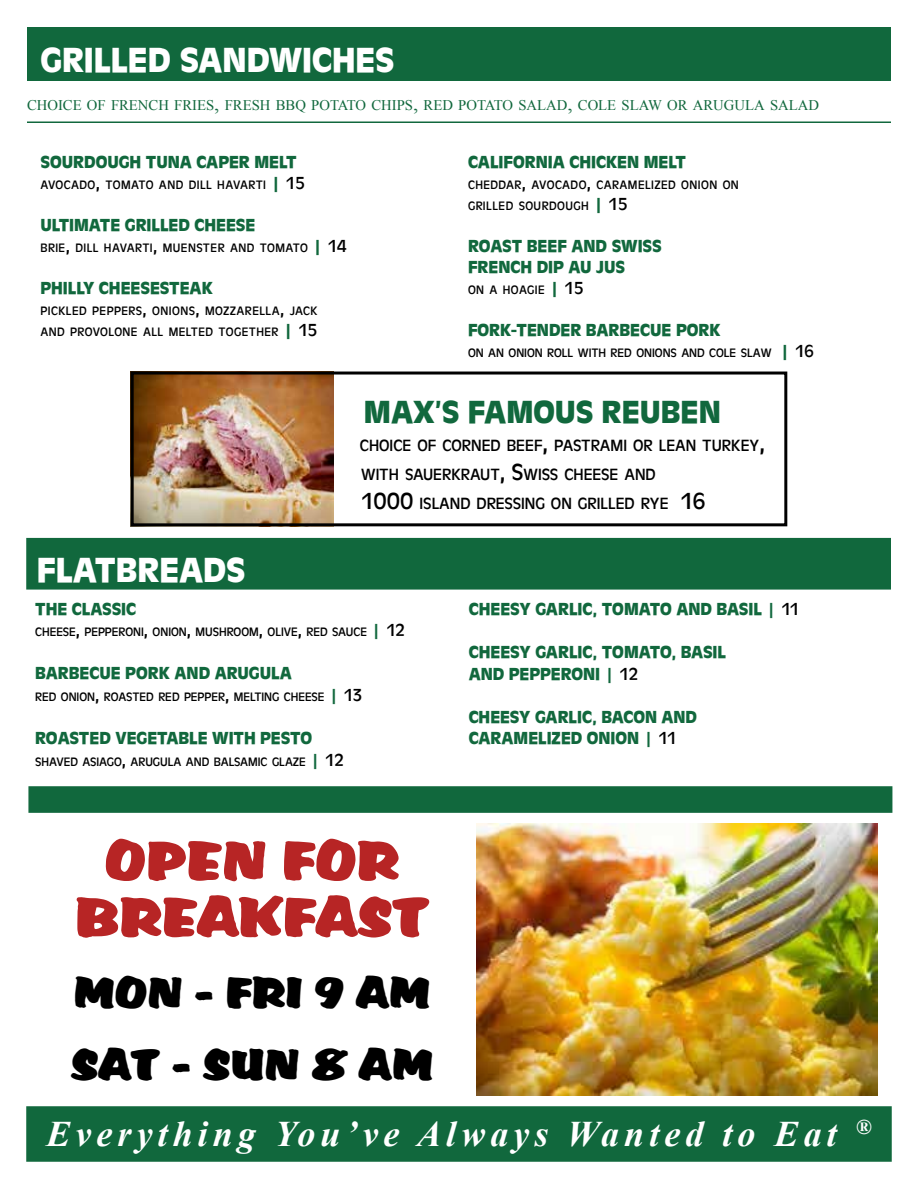
<style>
.page{position:relative;width:918px;height:1188px;background:#fff}
.page>*{position:absolute;margin:0;border:0;box-sizing:border-box;transform-origin:0 0}
.t1{font:57px/56.6px "Market";color:#b72525;text-align:center}
.t2{font:45px/72px "Market";color:#000}
.t3{font:italic 700 36px "Times New Roman";letter-spacing:.14em;color:#fff}
.t4{font:700 36px "Antigone";color:#fff}
.t5{font:700 33px "Antigone";color:#11683d}
.t6{font:700 18px/21.6px "Antigone";color:#11683d}
.t7{font:16.8px/28.8px "Antigone";color:#000}
.t8{font:14.7px "Times New Roman";color:#11683d}
.t9{font:12.6px/21px "Antigone";letter-spacing:.035em;color:#000}
.t10{font:12.6px "Antigone";letter-spacing:.005em;color:#000}
.s1{font-size:21px}
.s2{font-size:18px}
.s3{font-weight:700;font-size:18px;color:#11683d}
.s4{font-size:24px}
.s5{font-size:18px;color:#11683d}
.s6{font-weight:400}
.s7{font-weight:400;color:#000}
</style>
<div class="page">
<div style="left:27px;top:1107px;width:864px;height:54px;background:#11683d"></div>
<div style="left:26px;top:1106px;width:866px;height:56px;border:2px solid #11683d"></div>
<img style="left:135px;top:376px;width:198px;height:146px">
<hr style="left:27px;top:122px;width:864px;height:1px;background:#11683d">
<div style="left:28px;top:786px;width:864px;height:27px;background:#11683d;border:2px solid #11683d"></div>
<div style="left:131px;top:372px;width:656px;height:154px;border:3px solid #000"></div>
<div style="left:27px;top:27px;width:864px;height:54px;background:#11683d"></div>
<img style="left:477px;top:824px;width:401px;height:271px">
<div style="left:27px;top:539px;width:863px;height:50px;background:#11683d"></div>
<div style="left:26px;top:538px;width:865px;height:52px;border:2px solid #11683d"></div>
<h3 class="t4" style="left:40px;top:36px;width:356px">GRILLED SANDWICHES</h3>
<p class="t8" style="left:27px;top:95px;width:794px">CHOICE OF FRENCH FRIES<span class="s1">,</span> FRESH BBQ POTATO CHIPS<span class="s1">,</span> RED POTATO SALAD<span class="s1">,</span> COLE SLAW OR ARUGULA SALAD</p>
<p class="t6" style="left:40px;top:151px;width:258px">SOURDOUGH TUNA CAPER MELT</p>
<p class="t9" style="left:40px;top:174px;width:266px">AVOCADO<span class="s2">,</span> TOMATO AND DILL HAVARTI <span class="s3">|</span> <span class="s2">15</span></p>
<p class="t6" style="left:41px;top:214px;width:216px">ULTIMATE GRILLED CHEESE</p>
<p class="t9" style="left:40px;top:237px;width:308px">BRIE<span class="s2">,</span> DILL HAVARTI<span class="s2">,</span> MUENSTER AND TOMATO <span class="s3">|</span> <span class="s2">14</span></p>
<p class="t6" style="left:41px;top:277px;width:174px">PHILLY CHEESESTEAK</p>
<p class="t9" style="left:40px;top:300px;width:279px">PICKLED PEPPERS<span class="s2">,</span> ONIONS<span class="s2">,</span> MOZZARELLA<span class="s2">,</span> JACK<br>AND PROVOLONE ALL MELTED TOGETHER <span class="s3">|</span> <span class="s2">15</span></p>
<p class="t6" style="left:468px;top:151px;width:219px">CALIFORNIA CHICKEN MELT</p>
<p class="t9" style="left:468px;top:174px;width:272px">CHEDDAR<span class="s2">,</span> AVOCADO<span class="s2">,</span> CARAMELIZED ONION ON<br>GRILLED SOURDOUGH <span class="s3">|</span> <span class="s2">15</span></p>
<p class="t6" style="left:468px;top:235px;width:195px;line-height:21px">ROAST BEEF AND SWISS<br>FRENCH DIP AU JUS</p>
<p class="t9" style="left:468px;top:279px;width:117px">ON A HOAGIE <span class="s3">|</span> <span class="s2">15</span></p>
<p class="t6" style="left:468px;top:319px;width:254px">FORK-TENDER BARBECUE PORK</p>
<p class="t10" style="left:468px;top:344px;width:348px">ON AN ONION ROLL WITH RED ONIONS AND COLE SLAW <span class="s3">|</span> <span class="s2">16</span></p>
<h3 class="t5" style="left:364px;top:389px;width:358px">MAX’S FAMOUS REUBEN</h3>
<p class="t7" style="left:360px;top:430px;width:407px">CHOICE OF CORNED BEEF<span class="s4">,</span> PASTRAMI OR LEAN TURKEY<span class="s4">,<br></span>WITH SAUERKRAUT<span class="s4">, S</span>WISS CHEESE AND<br><span class="s4">1000</span> ISLAND DRESSING ON GRILLED RYE <span class="s4">16</span></p>
<h3 class="t4" style="left:37px;top:545px;width:210px">FLATBREADS</h3>
<p class="t6" style="left:35px;top:597px;width:103px">THE CLASSIC</p>
<p class="t10" style="left:35px;top:623px;width:371px">CHEESE<span class="s2">,</span> PEPPERONI<span class="s2">,</span> ONION<span class="s2">,</span> MUSHROOM<span class="s2">,</span> OLIVE<span class="s2">,</span> RED SAUCE <span class="s5">|</span> <span class="s2">12</span></p>
<p class="t6" style="left:35px;top:662px;width:258px">BARBECUE PORK AND ARUGULA</p>
<p class="t10" style="left:35px;top:688px;width:329px">RED ONION<span class="s2">,</span> ROASTED RED PEPPER<span class="s2">,</span> MELTING CHEESE <span class="s5">|</span> <span class="s2">13</span></p>
<p class="t6" style="left:35px;top:727px;width:279px">ROASTED VEGETABLE WITH PESTO</p>
<p class="t10" style="left:35px;top:753px;width:310px">SHAVED ASIAGO<span class="s2">,</span> ARUGULA AND BALSAMIC GLAZE <span class="s5">|</span> <span class="s2">12</span></p>
<h1 class="t1" style="left:75px;top:831px;width:356px">OPEN FOR<br>BREAKFAST</h1>
<h2 class="t2" style="left:71px;top:956px;width:364px">MON - FRI 9 AM<br>SAT - SUN 8 AM</h2>
<p class="t6" style="left:469px;top:597px;width:333px">CHEESY GARLIC, TOMATO AND BASIL <span class="s6">|</span> <span class="s7">11</span></p>
<p class="t6" style="left:469px;top:640px;width:259px">CHEESY GARLIC, TOMATO, BASIL<br>AND PEPPERONI <span class="s6">|</span> <span class="s7">12</span></p>
<p class="t6" style="left:469px;top:705px;width:230px">CHEESY GARLIC, BACON AND<br>CARAMELIZED ONION <span class="s6">|</span> <span class="s7">11</span></p>
<h3 class="t3" style="left:47px;top:1109px;width:826px">Everything You’ve Always Wanted to Eat <sup>®</sup></h3>
</div>
